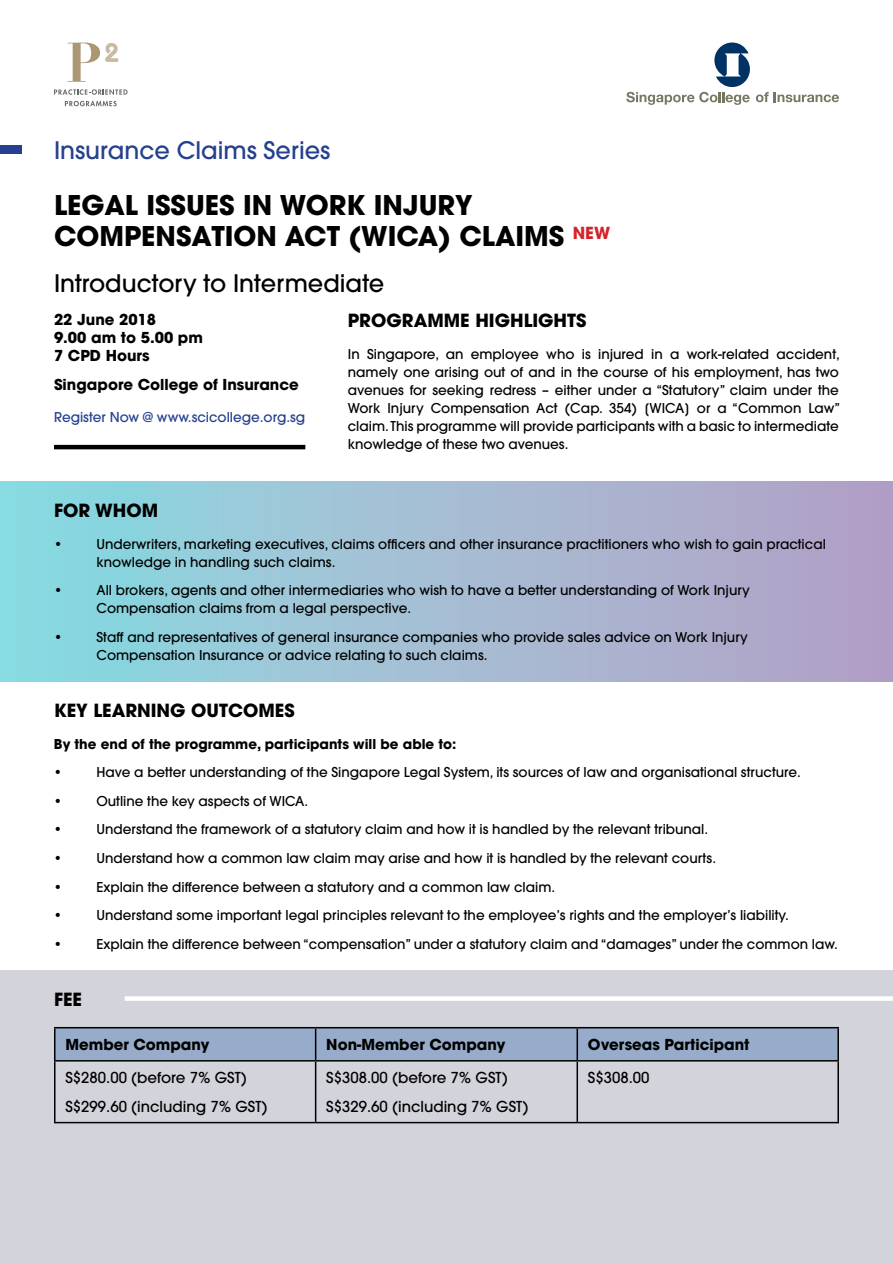
<style>
.page{position:relative;width:893px;height:1263px;background:#fff}
.page>*{position:absolute;margin:0;border:0;box-sizing:border-box;transform-origin:0 0}
.t1{font:700 27px/31.5px "Avant Garde";color:#000}
.t2{font:500 24px "Avant Garde";color:#000}
.t3{font:500 24px "Avant Garde";color:#25408f}
.t4{font:700 18px "Avant Garde";color:#000}
.t5{font:700 15px/18px "Avant Garde";color:#000}
.t6{font:500 15px/28.7px "Avant Garde";color:#000}
.t7{font:500 13.5px/18px "Avant Garde";color:#000}
.t8{font:700 13.5px "Avant Garde";color:#000}
.t9{font:500 13.5px "Avant Garde";color:#25408f}
</style>
<div class="page">
<div style="left:0;top:481px;width:893px;height:200px;background:linear-gradient(to right,#8adce2,#b79fc5)"></div>
<div style="left:0;top:970px;width:893px;height:293px;background:#d3d3dc"></div>
<hr style="left:54px;top:445px;width:251px;height:4px;background:#000">
<svg style="left:756px;top:92px;width:83px;height:10px"></svg>
<svg style="left:626px;top:43px;width:124px;height:62px"></svg>
<svg style="left:68px;top:43px;width:50px;height:39px"></svg>
<svg style="left:54px;top:89px;width:74px;height:6px"></svg>
<svg style="left:65px;top:101px;width:52px;height:5px"></svg>
<div style="left:0;top:146px;width:21px;height:8px;background:#25408f"></div>
<div style="left:56px;top:1028px;width:781px;height:32px;background:#97abca"></div>
<hr style="left:54px;top:1061px;width:2px;height:61px;background:#000">
<hr style="left:315px;top:1061px;width:1px;height:61px;background:#000">
<hr style="left:576px;top:1061px;width:2px;height:61px;background:#000">
<hr style="left:837px;top:1061px;width:2px;height:61px;background:#000">
<hr style="left:54px;top:1122px;width:262px;height:1px;background:#000">
<hr style="left:316px;top:1122px;width:261px;height:1px;background:#000">
<hr style="left:577px;top:1122px;width:262px;height:1px;background:#000">
<hr style="left:54px;top:1027px;width:262px;height:1px;background:#000">
<hr style="left:54px;top:1028px;width:2px;height:32px;background:#000">
<hr style="left:54px;top:1060px;width:262px;height:1px;background:#000">
<hr style="left:316px;top:1027px;width:261px;height:1px;background:#000">
<hr style="left:315px;top:1028px;width:1px;height:32px;background:#000">
<hr style="left:316px;top:1060px;width:261px;height:1px;background:#000">
<hr style="left:577px;top:1027px;width:262px;height:1px;background:#000">
<hr style="left:576px;top:1028px;width:2px;height:32px;background:#000">
<hr style="left:837px;top:1028px;width:2px;height:32px;background:#000">
<hr style="left:577px;top:1060px;width:262px;height:1px;background:#000">
<div style="left:125px;top:996px;width:768px;height:5px;background:#fff"></div>
<h2 class="t3" style="left:54px;top:136px;width:278px">Insurance Claims Series</h2>
<h1 class="t1" style="left:54px;top:189px;width:558px">Legal Issues In Work Injury<br>Compensation Act (WICA) Claims <sup>NEW</sup></h1>
<h2 class="t2" style="left:54px;top:268px;width:332px">Introductory to Intermediate</h2>
<p class="t5" style="left:54px;top:310px;width:150px">22 June 2018<br>9.00 am to 5.00 pm<br>7 CPD Hours</p>
<p class="t5" style="left:54px;top:375px;width:246px">Singapore College of Insurance</p>
<p class="t9" style="left:54px;top:408px;width:253px">Register Now @ www.scicollege.org.sg</p>
<h3 class="t4" style="left:348px;top:309px;width:15px">PROGRAMME</h3>
<h3 class="t4" style="left:475px;top:309px;width:103px">HIGHLIGHTS</h3>
<p class="t7" style="left:348px;top:345px;width:494px;text-align:justify">In Singapore, an employee who is injured in a work-related accident, namely one arising out of and in the course of his employment, has two avenues for seeking redress – either under a “Statutory” claim under the Work Injury Compensation Act (Cap. 354) [WICA] or a “Common Law” claim. This programme will provide participants with a basic to intermediate knowledge of these two avenues.</p>
<h3 class="t4" style="left:54px;top:498px;width:89px">FOR WHOM</h3>
<p class="t7" style="left:54px;top:535px;width:10px">•</p>
<p class="t7" style="left:97px;top:535px;width:731px">Underwriters, marketing executives, claims officers and other insurance practitioners who wish to gain practical knowledge in handling such claims.</p>
<p class="t7" style="left:54px;top:581px;width:10px">•</p>
<p class="t7" style="left:97px;top:581px;width:655px">All brokers, agents and other intermediaries who wish to have a better understanding of Work Injury<br>Compensation claims from a legal perspective.</p>
<p class="t7" style="left:54px;top:628px;width:10px">•</p>
<p class="t7" style="left:97px;top:628px;width:653px">Staff and representatives of general insurance companies who provide sales advice on Work Injury<br>Compensation Insurance or advice relating to such claims.</p>
<h3 class="t4" style="left:54px;top:698px;width:12px">KEY</h3>
<h3 class="t4" style="left:93px;top:698px;width:22px">LEARN</h3>
<h3 class="t4" style="left:151px;top:698px;width:54px">ING OUT</h3>
<h3 class="t4" style="left:228px;top:698px;width:29px">COMES</h3>
<p class="t8" style="left:54px;top:735px;width:404px">By the end of the programme, participants will be able to:</p>
<p class="t7" style="left:54px;top:763px;width:10px">•</p>
<p class="t7" style="left:96px;top:763px;width:706px">Have a better understanding of the Singapore Legal System, its sources of law and organisational structure.</p>
<p class="t7" style="left:54px;top:792px;width:10px">•</p>
<p class="t7" style="left:96px;top:792px;width:213px">Outline the key aspects of WICA.</p>
<p class="t7" style="left:54px;top:820px;width:10px">•</p>
<p class="t7" style="left:96px;top:820px;width:613px">Understand the framework of a statutory claim and how it is handled by the relevant tribunal.</p>
<p class="t7" style="left:54px;top:849px;width:10px">•</p>
<p class="t7" style="left:96px;top:849px;width:621px">Understand how a common law claim may arise and how it is handled by the relevant courts.</p>
<p class="t7" style="left:54px;top:878px;width:10px">•</p>
<p class="t7" style="left:96px;top:878px;width:460px">Explain the difference between a statutory and a common law claim.</p>
<p class="t7" style="left:54px;top:906px;width:10px">•</p>
<p class="t7" style="left:96px;top:906px;width:694px">Understand some important legal principles relevant to the employee’s rights and the employer’s liability.</p>
<p class="t7" style="left:54px;top:935px;width:10px">•</p>
<p class="t7" style="left:96px;top:935px;width:743px">Explain the difference between “compensation” under a statutory claim and “damages” under the common law.</p>
<h3 class="t4" style="left:54px;top:987px;width:19px">FEE</h3>
<p class="t5" style="left:65px;top:1035px;width:146px">Member Company</p>
<p class="t5" style="left:326px;top:1035px;width:181px">Non-Member Company</p>
<p class="t5" style="left:588px;top:1035px;width:163px">Overseas Participant</p>
<p class="t6" style="left:65px;top:1063px;width:204px">S$280.00 (before 7% GST)<br>S$299.60 (including 7% GST)</p>
<p class="t6" style="left:326px;top:1063px;width:204px">S$308.00 (before 7% GST)<br>S$329.60 (including 7% GST)</p>
<p class="t6" style="left:588px;top:1063px;width:63px">S$308.00</p>
</div>
